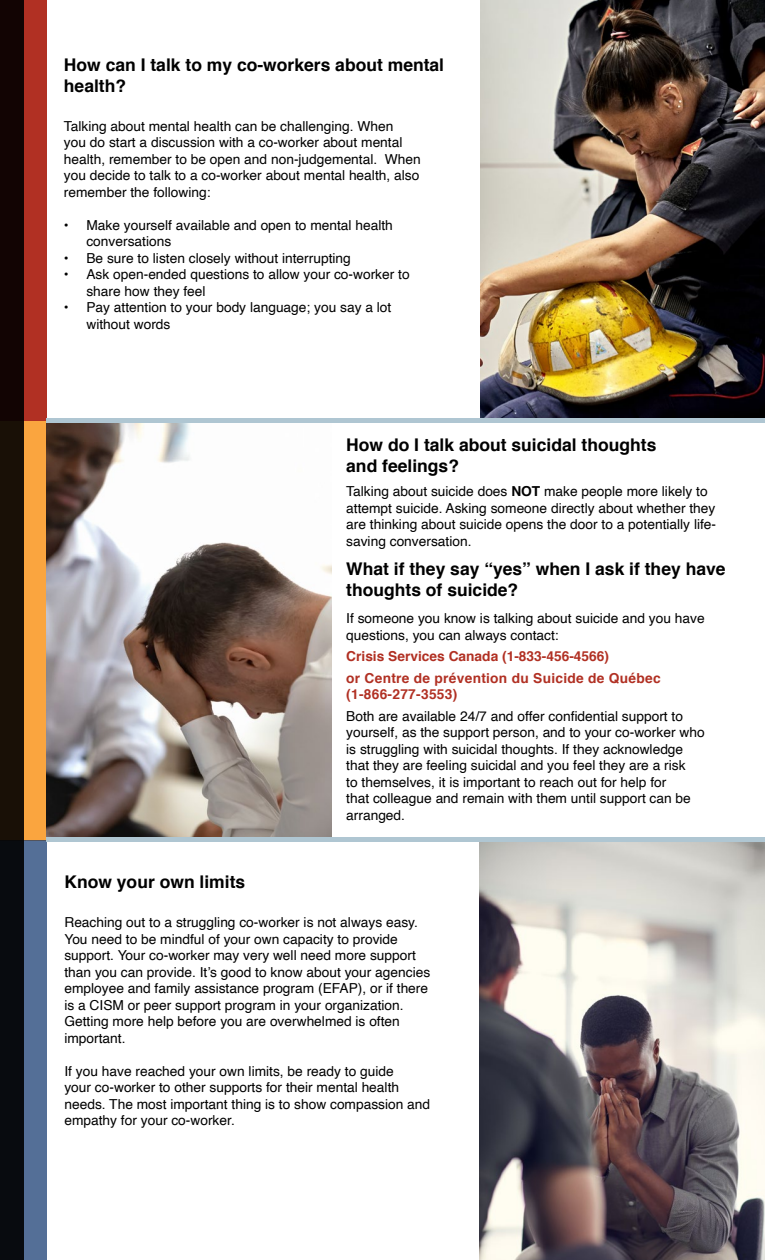
<style>
.page{position:relative;width:765px;height:1260px;background:#fff}
.page>*{position:absolute;margin:0;border:0;box-sizing:border-box;transform-origin:0 0}
.t1{font:700 17.5px/21px "Helvetica";color:#000}
.t2{font:13.75px/16.5px "Helvetica";color:#000}
.t3{font:700 13.75px/21.5px "Helvetica";letter-spacing:.02em;color:#b13023}
.s1{font-weight:700}
</style>
<div class="page">
<div style="left:0;top:0;width:46px;height:421px;background:#b13023"></div>
<div style="left:0;top:421px;width:46px;height:419px;background:#faa53f"></div>
<div style="left:0;top:840px;width:46px;height:420px;background:linear-gradient(to bottom,#546f97,#546f97)"></div>
<div style="left:0;top:0;width:23px;height:1260px;background:#120b06"></div>
<img style="left:480px;top:0;width:285px;height:419px">
<img style="left:480px;top:842px;width:285px;height:418px">
<img style="left:46px;top:423px;width:285px;height:415px">
<hr style="left:46px;top:419px;width:719px;height:4px;background:#afc6d2">
<hr style="left:46px;top:838px;width:719px;height:4px;background:#afc6d2">
<p class="t1" style="left:64px;top:54px;width:382px">How can I talk to my co-workers about mental health?</p>
<p class="t2" style="left:64px;top:118px;width:358px">Talking about mental health can be challenging. When<br>you do start a discussion with a co-worker about mental health, remember to be open and non-judgemental. When you decide to talk to a co-worker about mental health, also remember the following:</p>
<p class="t2" style="left:86px;top:217px;width:308px;text-indent:-22px">• Make yourself available and open to mental health conversations</p>
<p class="t2" style="left:64px;top:250px;width:288px">• Be sure to listen closely without interrupting</p>
<p class="t2" style="left:86px;top:267px;width:325px;text-indent:-22px">• Ask open-ended questions to allow your co-worker to share how they feel</p>
<p class="t2" style="left:86px;top:300px;width:306px;text-indent:-22px">• Pay attention to your body language; you say a lot without words</p>
<p class="t1" style="left:346px;top:434px;width:312px">How do I talk about suicidal thoughts and feelings?</p>
<p class="t2" style="left:346px;top:483px;width:371px">Talking about suicide does <span class="s1">NOT</span> make people more likely to attempt suicide. Asking someone directly about whether they are thinking about suicide opens the door to a potentially life&shy;saving conversation.</p>
<p class="t1" style="left:346px;top:559px;width:381px">What if they say “yes” when I ask if they have thoughts of suicide?</p>
<p class="t1" style="left:64px;top:872px;width:182px">Know your own limits</p>
<p class="t2" style="left:346px;top:611px;width:360px">If someone you know is talking about suicide and you have questions, you can always contact:</p>
<p class="t3" style="left:346px;top:646px;width:316px">Crisis Services Canada (1-833-456-4566)<br>or Centre de prévention du Suicide de Québec</p>
<p class="t3" style="left:346px;top:684px;width:113px">(1-866-277-3553)</p>
<p class="t2" style="left:346px;top:708px;width:360px">Both are available 24/7 and offer confidential support to yourself, as the support person, and to your co-worker who is struggling with suicidal thoughts. If they acknowledge that they are feeling suicidal and you feel they are a risk<br>to themselves, it is important to reach out for help for<br>that colleague and remain with them until support can be arranged.</p>
<p class="t2" style="left:64px;top:915px;width:367px">Reaching out to a struggling co-worker is not always easy.<br>You need to be mindful of your own capacity to provide support. Your co-worker may very well need more support than you can provide. It’s good to know about your agencies employee and family assistance program (EFAP), or if there is a CISM or peer support program in your organization.<br>Getting more help before you are overwhelmed is often important.</p>
<p class="t2" style="left:64px;top:1063px;width:367px">If you have reached your own limits, be ready to guide<br>your co-worker to other supports for their mental health needs. The most important thing is to show compassion and empathy for your co-worker.</p>
</div>
